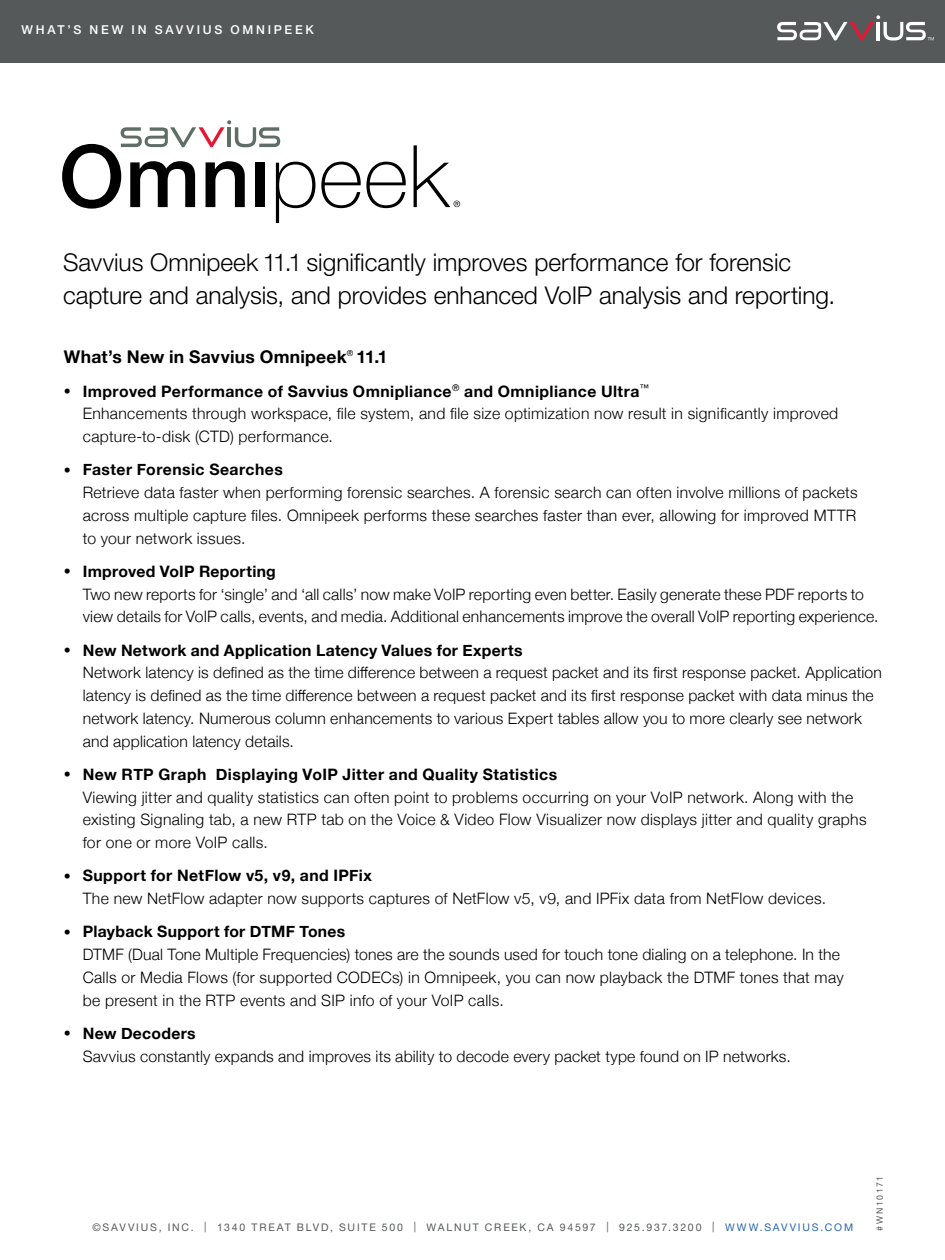
<style>
.page{position:relative;width:945px;height:1260px;background:#fff}
.page>*{position:absolute;margin:0;border:0;box-sizing:border-box;transform-origin:0 0}
.t1{font:300 24.5px/33.2px "Helvetica Neue LT Std";color:#000}
.t2{font:700 17.5px "Helvetica Neue";letter-spacing:.015em;color:#000}
.t3{font:300 15.75px/22.8px "Helvetica Neue";letter-spacing:.015em;color:#000}
.t4{font:500 12.25px "Helvetica Neue LT Std";letter-spacing:.22em;color:#fff}
.t5{font:10.5px "Helvetica Neue LT Std";letter-spacing:.17em;color:#565959}
.t6{font:8.75px "Helvetica Neue LT Std";letter-spacing:.185em;color:#565959}
.s1{font-size:14px}
.s2{font-weight:700}
.s3{color:#2865b0}
</style>
<div class="page">
<div style="left:0;top:0;width:945px;height:63px;background:#565959"></div>
<svg style="left:777px;top:15px;width:157px;height:26px"></svg>
<svg style="left:321px;top:162px;width:85px;height:46px"></svg>
<svg style="left:62px;top:120px;width:253px;height:103px"></svg>
<svg style="left:414px;top:145px;width:46px;height:62px"></svg>
<p class="t4" style="left:22px;top:23px;width:294px">WHAT’S NEW IN SAVVIUS OMNIPEEK</p>
<h1 class="t1" style="left:63px;top:245px;width:774px">Savvius Omnipeek 11.1 significantly improves performance for forensic capture and analysis, and provides enhanced VoIP analysis and reporting.</h1>
<p class="t2" style="left:64px;top:343px;width:325px">What’s New in Savvius Omnipeek<sup>®</sup> 11.1</p>
<p class="t3" style="left:83px;top:379px;width:757px;text-indent:-19px"><span class="s1">•</span> <span class="s2">Improved Performance of Savvius Omnipliance</span><sup>®</sup> <span class="s2">and Omnipliance Ultra</span><sup>™<br></sup>Enhancements through workspace, file system, and file size optimization now result in significantly improved capture-to-disk (CTD) performance.</p>
<p class="t3" style="left:83px;top:457px;width:776px;text-indent:-19px"><span class="s1">•</span> <span class="s2">Faster Forensic Searches<br></span>Retrieve data faster when performing forensic searches. A forensic search can often involve millions of packets across multiple capture files. Omnipeek performs these searches faster than ever, allowing for improved MTTR to your network issues.</p>
<p class="t3" style="left:83px;top:559px;width:797px;text-indent:-19px"><span class="s1">•</span> <span class="s2">Improved VoIP Reporting<br></span>Two new reports for ‘single’ and ‘all calls’ now make VoIP reporting even better. Easily generate these PDF reports to view details for VoIP calls, events, and media. Additional enhancements improve the overall VoIP reporting experience.</p>
<p class="t3" style="left:83px;top:638px;width:801px;text-indent:-19px"><span class="s1">•</span> <span class="s2">New Network and Application Latency Values for Experts<br></span>Network latency is defined as the time difference between a request packet and its first response packet. Application latency is defined as the time difference between a request packet and its first response packet with data minus the network latency. Numerous column enhancements to various Expert tables allow you to more clearly see network and application latency details.</p>
<p class="t3" style="left:83px;top:762px;width:785px;text-indent:-19px"><span class="s1">•</span> <span class="s2">New RTP Graph Displaying VoIP Jitter and Quality Statistics<br></span>Viewing jitter and quality statistics can often point to problems occurring on your VoIP network. Along with the existing Signaling tab, a new RTP tab on the Voice &amp; Video Flow Visualizer now displays jitter and quality graphs for one or more VoIP calls.</p>
<p class="t3" style="left:83px;top:863px;width:745px;text-indent:-19px"><span class="s1">•</span> <span class="s2">Support for NetFlow v5, v9, and IPFix<br></span>The new NetFlow adapter now supports captures of NetFlow v5, v9, and IPFix data from NetFlow devices.</p>
<p class="t3" style="left:83px;top:919px;width:762px;text-indent:-19px"><span class="s1">•</span> <span class="s2">Playback Support for DTMF Tones<br></span>DTMF (Dual Tone Multiple Frequencies) tones are the sounds used for touch tone dialing on a telephone. In the Calls or Media Flows (for supported CODECs) in Omnipeek, you can now playback the DTMF tones that may be present in the RTP events and SIP info of your VoIP calls.</p>
<p class="t3" style="left:83px;top:1021px;width:709px;text-indent:-19px"><span class="s1">•</span> <span class="s2">New Decoders<br></span>Savvius constantly expands and improves its ability to decode every packet type found on IP networks.</p>
<p class="t5" style="left:92px;top:1221px;width:762px">©SAVVIUS, INC. | 1340 TREAT BLVD, SUITE 500 | WALNUT CREEK, CA 94597 | 925.937.3200 | <span class="s3">WWW.SAVVIUS.COM</span></p>
<p class="t6" style="left:875px;top:1231px;width:57px;rotate:-90deg">#WN10171</p>
</div>
